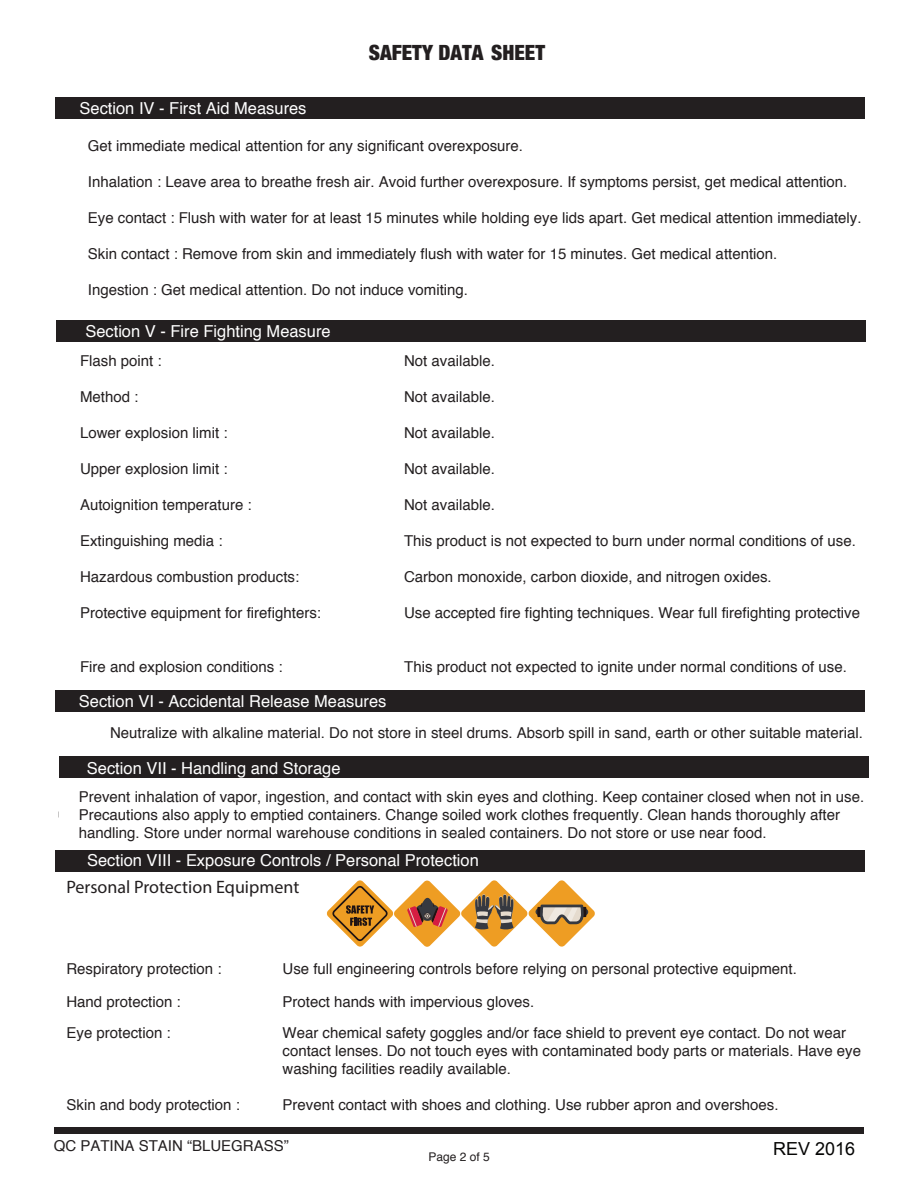
<style>
.page{position:relative;width:918px;height:1188px;background:#fff}
.page>*{position:absolute;margin:0;border:0;box-sizing:border-box;transform-origin:0 0}
.t1{font:900 condensed 21px "Helvetica Neue";color:#231f20}
.t2{font:18px "Myriad Pro";color:#231f20}
.t3{font:18px "Arial";color:#050504}
.t4{font:16.5px "Helvetica";color:#fff}
.t5{font:15px/18px "Helvetica";color:#231f20}
.t6{font:12px "Helvetica";color:#231f20}
</style>
<div class="page">
<div style="left:54px;top:1126px;width:810px;height:9px;background:#231f20"></div>
<div style="left:55px;top:97px;width:810px;height:22px;background:#231f20"></div>
<div style="left:56px;top:320px;width:810px;height:22px;background:#231f20"></div>
<div style="left:55px;top:691px;width:810px;height:21px;background:#231f20"></div>
<div style="left:59px;top:756px;width:810px;height:22px;background:#231f20"></div>
<div style="left:55px;top:851px;width:810px;height:21px;background:#231f20"></div>
<svg style="left:326px;top:880px;width:269px;height:67px"></svg>
<p class="t4" style="left:80px;top:96px;width:228px">Section IV - First Aid Measures</p>
<h1 class="t1" style="left:369px;top:36px;width:178px">SAFETY DATA SHEET</h1>
<p class="t5" style="left:88px;top:138px;width:437px">Get immediate medical attention for any significant overexposure.</p>
<p class="t5" style="left:88px;top:174px;width:761px">Inhalation : Leave area to breathe fresh air. Avoid further overexposure. If symptoms persist, get medical attention.</p>
<p class="t5" style="left:88px;top:210px;width:775px">Eye contact : Flush with water for at least 15 minutes while holding eye lids apart. Get medical attention immediately.</p>
<p class="t5" style="left:88px;top:246px;width:691px">Skin contact : Remove from skin and immediately flush with water for 15 minutes. Get medical attention.</p>
<p class="t5" style="left:88px;top:282px;width:382px">Ingestion : Get medical attention. Do not induce vomiting.</p>
<p class="t4" style="left:85px;top:318px;width:247px">Section V - Fire Fighting Measure</p>
<p class="t5" style="left:80px;top:352px;width:83px">Flash point :</p>
<p class="t5" style="left:404px;top:352px;width:92px">Not available.</p>
<p class="t5" style="left:80px;top:388px;width:60px">Method :</p>
<p class="t5" style="left:404px;top:388px;width:92px">Not available.</p>
<p class="t5" style="left:80px;top:424px;width:149px">Lower explosion limit :</p>
<p class="t5" style="left:404px;top:424px;width:92px">Not available.</p>
<p class="t5" style="left:80px;top:460px;width:149px">Upper explosion limit :</p>
<p class="t5" style="left:404px;top:460px;width:92px">Not available.</p>
<p class="t5" style="left:80px;top:496px;width:173px">Autoignition temperature :</p>
<p class="t5" style="left:404px;top:496px;width:92px">Not available.</p>
<p class="t5" style="left:80px;top:532px;width:144px">Extinguishing media :</p>
<p class="t5" style="left:404px;top:532px;width:453px">This product is not expected to burn under normal conditions of use.</p>
<p class="t5" style="left:80px;top:568px;width:221px">Hazardous combustion products:</p>
<p class="t5" style="left:404px;top:568px;width:369px">Carbon monoxide, carbon dioxide, and nitrogen oxides.</p>
<p class="t5" style="left:80px;top:604px;width:242px">Protective equipment for firefighters:</p>
<p class="t5" style="left:404px;top:604px;width:458px">Use accepted fire fighting techniques. Wear full firefighting protective</p>
<p class="t5" style="left:80px;top:658px;width:204px">Fire and explosion conditions :</p>
<p class="t5" style="left:404px;top:658px;width:444px">This product not expected to ignite under normal conditions of use.</p>
<p class="t4" style="left:79px;top:689px;width:309px">Section VI - Accidental Release Measures</p>
<p class="t5" style="left:110px;top:725px;width:754px">Neutralize with alkaline material. Do not store in steel drums. Absorb spill in sand, earth or other suitable material.</p>
<p class="t4" style="left:87px;top:755px;width:255px">Section VII - Handling and Storage</p>
<p class="t5" style="left:79px;top:788px;width:787px">Prevent inhalation of vapor, ingestion, and contact with skin eyes and clothing. Keep container closed when not in use.<br>Precautions also apply to emptied containers. Change soiled work clothes frequently. Clean hands thoroughly after handling. Store under normal warehouse conditions in sealed containers. Do not store or use near food.</p>
<p class="t4" style="left:87px;top:848px;width:393px">Section VIII - Exposure Controls / Personal Protection</p>
<p class="t2" style="left:66px;top:876px;width:234px">Personal Protection Equipment</p>
<p class="t5" style="left:66px;top:960px;width:157px">Respiratory protection :</p>
<p class="t5" style="left:283px;top:960px;width:516px">Use full engineering controls before relying on personal protective equipment.</p>
<p class="t5" style="left:66px;top:993px;width:116px">Hand protection :</p>
<p class="t5" style="left:283px;top:993px;width:253px">Protect hands with impervious gloves.</p>
<p class="t5" style="left:67px;top:1024px;width:106px">Eye protection :</p>
<p class="t5" style="left:283px;top:1024px;width:580px">Wear chemical safety goggles and/or face shield to prevent eye contact. Do not wear contact lenses. Do not touch eyes with contaminated body parts or materials. Have eye washing facilities readily available.</p>
<p class="t5" style="left:67px;top:1096px;width:175px">Skin and body protection :</p>
<p class="t5" style="left:283px;top:1096px;width:498px">Prevent contact with shoes and clothing. Use rubber apron and overshoes.</p>
<p class="t3" style="left:773px;top:1137px;width:84px">REV 2016</p>
<p class="t5" style="left:54px;top:1137px;width:237px">QC PATINA STAIN “BLUEGRASS”</p>
<p class="t6" style="left:429px;top:1148px;width:63px">Page 2 of 5</p>
</div>
